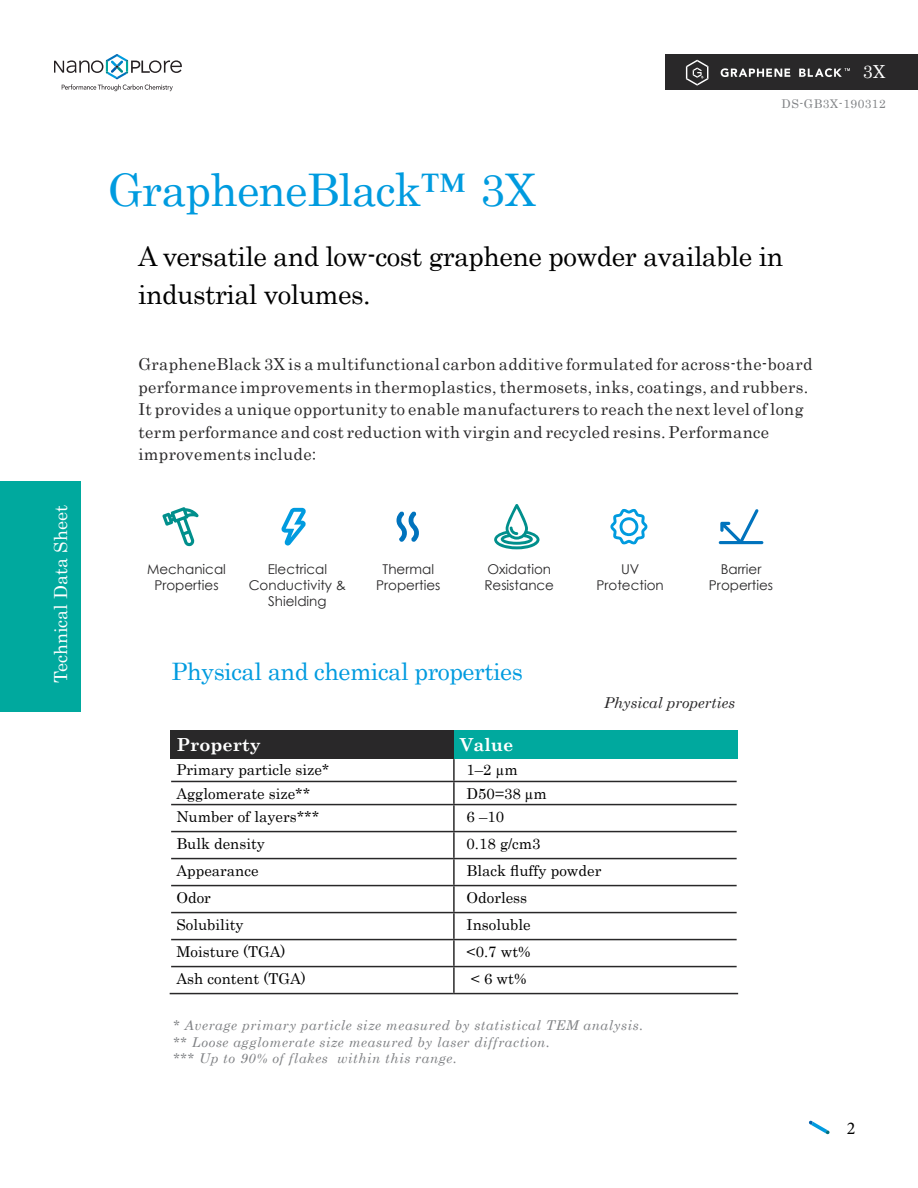
<style>
.page{position:relative;width:918px;height:1188px;background:#fff}
.page>*{position:absolute;margin:0;border:0;box-sizing:border-box;transform-origin:0 0}
.t1{font:45px "Century";letter-spacing:-.02em;color:#009bdf}
.t2{font:27px/39px "Century";letter-spacing:-.02em;color:#000}
.t3{font:24px "Century";letter-spacing:-.02em;color:#009bdf}
.t4{font:18px "Century";color:#fff}
.t5{font:700 18px "Century Schoolbook";color:#fff}
.t6{font:18px "Minion Pro";color:#000}
.t7{font:16.5px/22.5px "Century";letter-spacing:.02em;color:#292829}
.t8{font:15px "Century";color:#000}
.t9{font:italic 15px "Century Schoolbook";color:#292829}
.t10{font:italic 13.5px/16.2px "Century Schoolbook";letter-spacing:.04em;color:#808285}
.t11{font:13.5px/16.2px "Century Gothic";color:#292829;text-align:center}
.t12{font:12px "Century";letter-spacing:.04em;color:#808285}
</style>
<div class="page">
<svg style="left:54px;top:54px;width:128px;height:37px"></svg>
<svg style="left:162px;top:507px;width:37px;height:40px"></svg>
<svg style="left:281px;top:508px;width:25px;height:38px"></svg>
<svg style="left:610px;top:509px;width:38px;height:36px"></svg>
<svg style="left:397px;top:511px;width:22px;height:31px"></svg>
<svg style="left:494px;top:504px;width:46px;height:45px"></svg>
<hr style="left:719px;top:541px;width:44px;height:3px;background:#0073bd;border-radius:2px">
<svg style="left:720px;top:509px;width:39px;height:32px"></svg>
<div style="left:170px;top:730px;width:284px;height:29px;background:#292829"></div>
<div style="left:454px;top:730px;width:283px;height:29px;background:#00a99e"></div>
<hr style="left:453px;top:759px;width:2px;height:22px;background:#292829">
<hr style="left:171px;top:781px;width:283px;height:1px;background:#292829">
<hr style="left:454px;top:781px;width:283px;height:1px;background:#292829">
<hr style="left:453px;top:782px;width:2px;height:22px;background:#292829">
<hr style="left:171px;top:804px;width:283px;height:1px;background:#292829">
<hr style="left:454px;top:804px;width:283px;height:1px;background:#292829">
<hr style="left:453px;top:805px;width:2px;height:26px;background:#292829">
<hr style="left:171px;top:831px;width:283px;height:1px;background:#292829">
<hr style="left:454px;top:831px;width:283px;height:1px;background:#292829">
<hr style="left:453px;top:832px;width:2px;height:26px;background:#292829">
<hr style="left:171px;top:858px;width:283px;height:1px;background:#292829">
<hr style="left:454px;top:858px;width:283px;height:1px;background:#292829">
<hr style="left:453px;top:859px;width:2px;height:26px;background:#292829">
<hr style="left:171px;top:885px;width:283px;height:1px;background:#292829">
<hr style="left:454px;top:885px;width:283px;height:1px;background:#292829">
<hr style="left:453px;top:886px;width:2px;height:26px;background:#292829">
<hr style="left:171px;top:912px;width:283px;height:1px;background:#292829">
<hr style="left:454px;top:912px;width:283px;height:1px;background:#292829">
<hr style="left:453px;top:913px;width:2px;height:26px;background:#292829">
<hr style="left:171px;top:939px;width:283px;height:1px;background:#292829">
<hr style="left:454px;top:939px;width:283px;height:1px;background:#292829">
<hr style="left:453px;top:940px;width:2px;height:26px;background:#292829">
<hr style="left:171px;top:966px;width:283px;height:1px;background:#292829">
<hr style="left:454px;top:966px;width:283px;height:1px;background:#292829">
<hr style="left:453px;top:967px;width:2px;height:26px;background:#292829">
<hr style="left:170px;top:993px;width:284px;height:1px;background:#292829">
<hr style="left:454px;top:993px;width:284px;height:1px;background:#292829">
<svg style="left:809px;top:1121px;width:21px;height:13px"></svg>
<div style="left:0;top:481px;width:80px;height:230px;background:#00a99e"></div>
<div style="left:666px;top:54px;width:252px;height:36px;background:#292829"></div>
<svg style="left:721px;top:68px;width:69px;height:9px"></svg>
<svg style="left:686px;top:60px;width:22px;height:26px"></svg>
<svg style="left:799px;top:68px;width:51px;height:9px"></svg>
<p class="t4" style="left:46px;top:683px;width:179px;rotate:-90deg">Technical Data Sheet</p>
<p class="t4" style="left:863px;top:57px;width:24px">3X</p>
<h1 class="t1" style="left:108px;top:152px;width:429px">GrapheneBlack™ 3X</h1>
<p class="t12" style="left:782px;top:94px;width:106px">DS-GB3X-190312</p>
<h2 class="t2" style="left:138px;top:234px;width:647px">A versatile and low-cost graphene powder available in industrial volumes.</h2>
<p class="t7" style="left:138px;top:352px;width:676px">GrapheneBlack 3X is a multifunctional carbon additive formulated for across-the-board performance improvements in thermoplastics, thermosets, inks, coatings, and rubbers.<br>It provides a unique opportunity to enable manufacturers to reach the next level of long term performance and cost reduction with virgin and recycled resins. Performance improvements include:</p>
<p class="t11" style="left:147px;top:561px;width:80px">Mechanical<br>Properties</p>
<p class="t11" style="left:249px;top:561px;width:99px">Electrical<br>Conductivity &amp;<br>Shielding</p>
<p class="t11" style="left:597px;top:561px;width:69px">UV<br>Protection</p>
<p class="t11" style="left:376px;top:561px;width:66px">Thermal<br>Properties</p>
<p class="t11" style="left:484px;top:561px;width:71px;text-align:left">Oxidation<br>Resistance</p>
<p class="t11" style="left:709px;top:561px;width:66px">Barrier<br>Properties</p>
<h3 class="t3" style="left:172px;top:651px;width:353px">Physical and chemical properties</h3>
<p class="t9" style="left:604px;top:691px;width:133px">Physical properties</p>
<p class="t5" style="left:176px;top:731px;width:86px">Property</p>
<p class="t5" style="left:460px;top:731px;width:55px">Value</p>
<p class="t8" style="left:176px;top:757px;width:155px">Primary particle size*</p>
<p class="t8" style="left:467px;top:757px;width:53px">1–2 µm</p>
<p class="t8" style="left:176px;top:781px;width:135px">Agglomerate size**</p>
<p class="t8" style="left:467px;top:781px;width:82px">D50=38 µm</p>
<p class="t8" style="left:176px;top:804px;width:144px">Number of layers***</p>
<p class="t8" style="left:467px;top:804px;width:39px">6 –10</p>
<p class="t8" style="left:176px;top:831px;width:90px">Bulk density</p>
<p class="t8" style="left:467px;top:831px;width:75px">0.18 g/cm3</p>
<p class="t8" style="left:176px;top:858px;width:84px">Appearance</p>
<p class="t8" style="left:467px;top:858px;width:136px">Black fluffy powder</p>
<p class="t8" style="left:176px;top:885px;width:36px">Odor</p>
<p class="t8" style="left:467px;top:885px;width:62px">Odorless</p>
<p class="t8" style="left:176px;top:912px;width:69px">Solubility</p>
<p class="t8" style="left:467px;top:912px;width:66px">Insoluble</p>
<p class="t8" style="left:176px;top:939px;width:111px">Moisture (TGA)</p>
<p class="t8" style="left:467px;top:939px;width:66px">&lt;0.7 wt%</p>
<p class="t8" style="left:176px;top:966px;width:131px">Ash content (TGA)</p>
<p class="t8" style="left:471px;top:966px;width:57px">&lt; 6 wt%</p>
<p class="t10" style="left:173px;top:1017px;width:472px">* Average primary particle size measured by statistical TEM analysis. ** Loose agglomerate size measured by laser diffraction.<br>*** Up to 90% of flakes within this range.</p>
<p class="t6" style="left:847px;top:1116px;width:10px">2</p>
</div>
